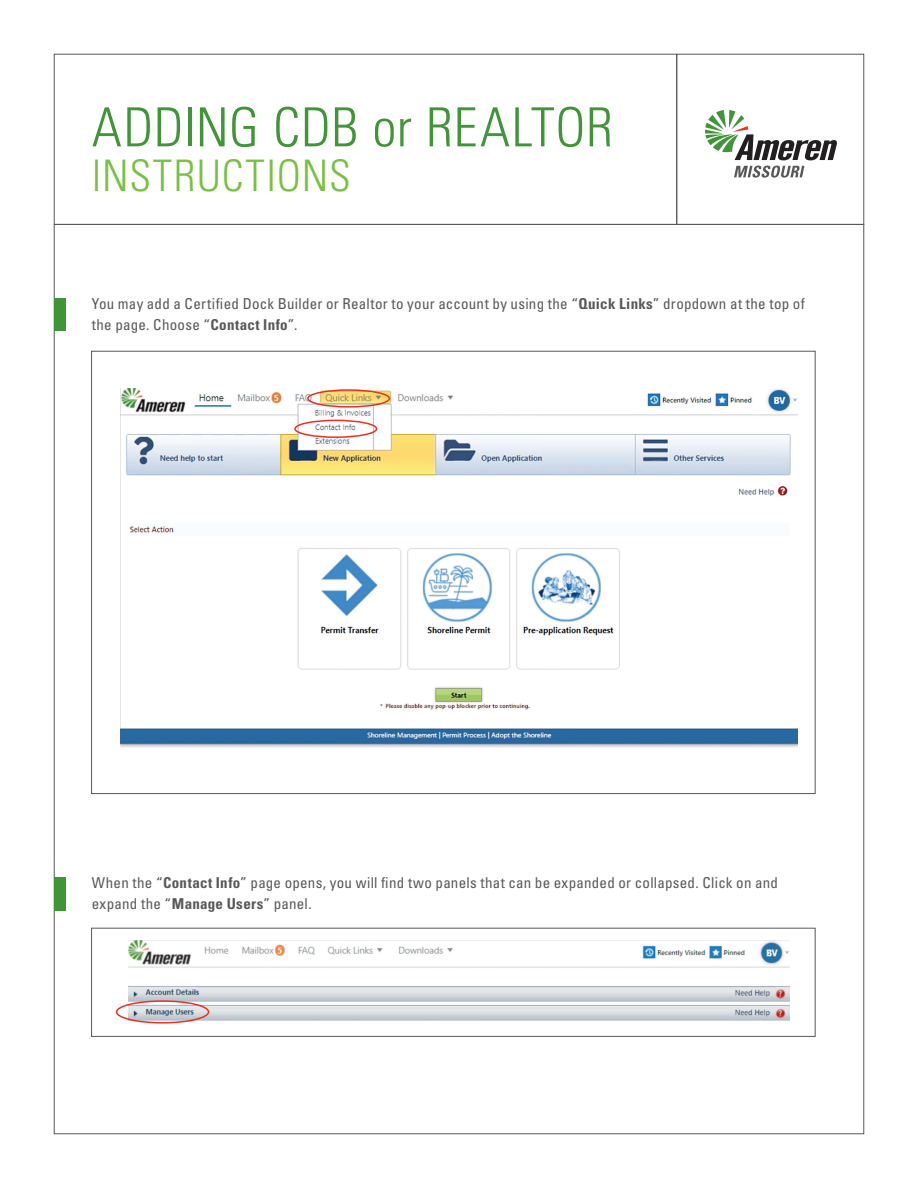
<style>
.page{position:relative;width:918px;height:1188px;background:#fff}
.page>*{position:absolute;margin:0;border:0;box-sizing:border-box;transform-origin:0 0}
.t1{font:300 condensed 54px "Univers LT Std";letter-spacing:.01em;color:#3f9537}
.t2{font:300 condensed 43.5px "Univers LT Std";letter-spacing:.025em;color:#79c142}
.t3{font:condensed 15px/21px "Univers LT Std";letter-spacing:.015em;color:#57585a}
.s1{font-weight:700}
</style>
<div class="page">
<div style="left:54px;top:298px;width:12px;height:33px;background:#3f9537"></div>
<svg style="left:705px;top:110px;width:132px;height:50px"></svg>
<svg style="left:734px;top:166px;width:70px;height:12px"></svg>
<img style="left:121px;top:389px;width:676px;height:359px">
<div style="left:307px;top:389px;width:83px;height:19px;border:2px solid #ee2e22;border-radius:50%"></div>
<div style="left:294px;top:420px;width:83px;height:18px;border:2px solid #ee2e22;border-radius:50%"></div>
<div style="left:54px;top:877px;width:12px;height:33px;background:#3f9537"></div>
<div style="left:91px;top:928px;width:724px;height:109px;border:1px solid #57585a"></div>
<img style="left:128px;top:941px;width:662px;height:82px">
<div style="left:116px;top:1000px;width:93px;height:24px;border:2px solid #ee2e22;border-radius:50%"></div>
<div style="left:677px;top:54px;width:187px;height:171px;border:1px solid #57585a"></div>
<div style="left:54px;top:54px;width:623px;height:171px;border:1px solid #57585a"></div>
<h1 class="t1" style="left:92px;top:95px;width:523px">ADDING CDB or REALTOR</h1>
<h2 class="t2" style="left:92px;top:150px;width:261px">INSTRUCTIONS</h2>
<p class="t3" style="left:92px;top:293px;width:715px">You may add a Certified Dock Builder or Realtor to your account by using the “<span class="s1">Quick Links</span>” dropdown at the top of the page. Choose “<span class="s1">Contact Info</span>”.</p>
<p class="t3" style="left:92px;top:872px;width:688px">When the “<span class="s1">Contact Info</span>” page opens, you will find two panels that can be expanded or collapsed. Click on and expand the “<span class="s1">Manage Users</span>” panel.</p>
</div>
